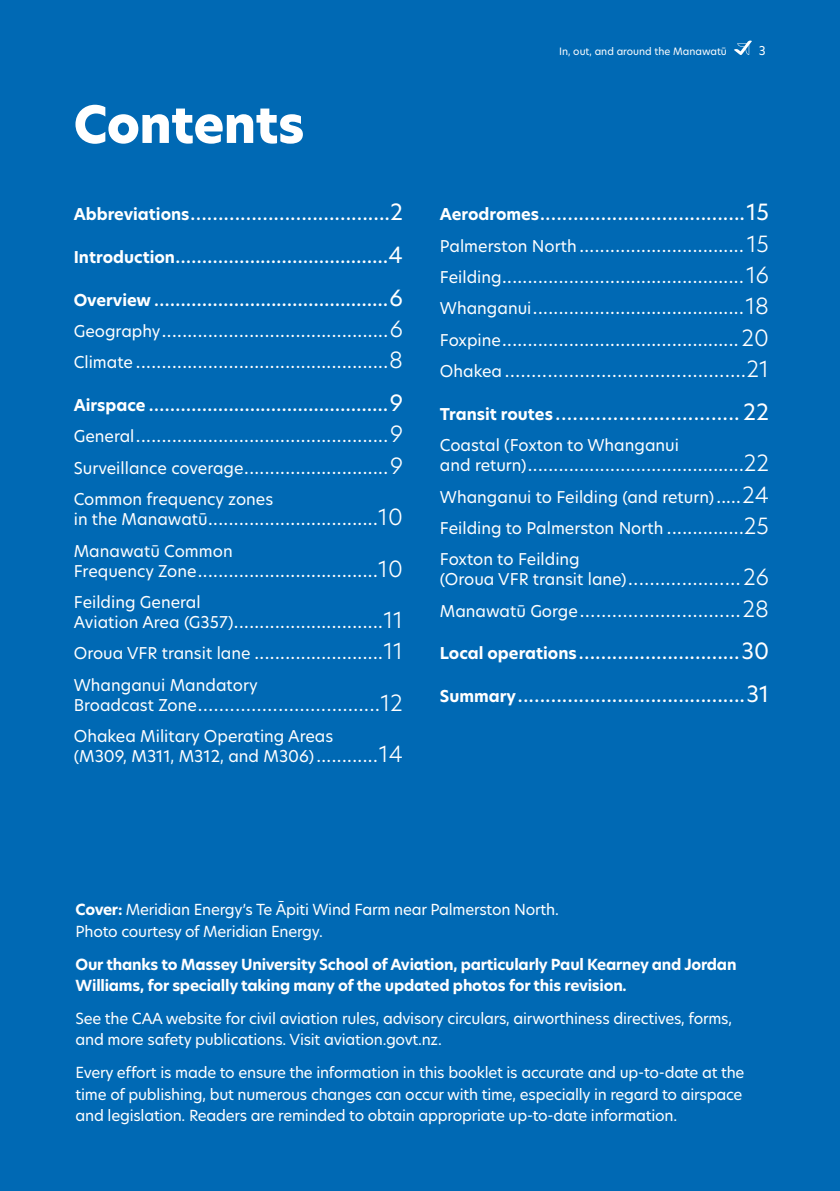
<style>
.page{position:relative;width:840px;height:1191px;background:#fff}
.page>*{position:absolute;margin:0;border:0;box-sizing:border-box;transform-origin:0 0}
.H1_White_-_Contents_page{font:800 50px "New Hero";letter-spacing:-.01em;color:#fff}
.t1{font:300 22px "New Hero";color:#fff}
.t2{font:22px "New Hero";color:#fff}
.t3{font:16px/20px "New Hero";color:#fff}
.www_style{font:15px/21.6px "New Hero";letter-spacing:-.015em;color:#fff}
.www_style-2{font:700 15px/21.6px "New Hero";letter-spacing:-.015em;color:#fff}
.t4{font:12px "New Hero";color:#fff}
.t5{font:10px "New Hero";color:#fff}
.s1{font-weight:700;font-size:16px}
.s2{font-weight:400;font-size:16px}
.s3{font-weight:300;font-size:22px}
.s4{font-weight:700}
</style>
<div class="page">
<div style="left:0;top:0;width:839px;height:1191px;background:#0069b4"></div>
<svg style="left:734px;top:40px;width:17px;height:15px"></svg>
<p class="H1_White_-_Contents_page" style="left:74px;top:90px;width:232px">Contents</p>
<p class="t2" style="left:74px;top:197px;width:330px"><span class="s1">Abbreviations</span>....................................2</p>
<p class="t2" style="left:74px;top:240px;width:330px"><span class="s1">Introduction</span>........................................4</p>
<p class="t2" style="left:74px;top:283px;width:330px"><span class="s1">Overview</span> ............................................6</p>
<p class="t1" style="left:74px;top:314px;width:330px"><span class="s2">Geography</span>............................................6</p>
<p class="t1" style="left:74px;top:345px;width:330px"><span class="s2">Climate</span> .................................................8</p>
<p class="t2" style="left:74px;top:388px;width:330px"><span class="s1">Airspace</span> .............................................9</p>
<p class="t1" style="left:74px;top:419px;width:330px"><span class="s2">General</span>.................................................9</p>
<p class="t1" style="left:74px;top:451px;width:330px"><span class="s2">Surveillance coverage</span>............................9</p>
<p class="t3" style="left:74px;top:489px;width:201px">Common frequency zones</p>
<p class="t1" style="left:74px;top:502px;width:330px"><span class="s2">in the Manawatū</span>.................................10</p>
<p class="t3" style="left:74px;top:540px;width:160px">Manawatū Common</p>
<p class="t1" style="left:74px;top:553px;width:330px"><span class="s2">Frequency Zone</span>...................................10</p>
<p class="t3" style="left:74px;top:592px;width:128px">Feilding General</p>
<p class="t1" style="left:74px;top:605px;width:330px"><span class="s2">Aviation Area (G357)</span>.............................11</p>
<p class="t1" style="left:74px;top:636px;width:330px"><span class="s2">Oroua VFR transit lane</span> .........................11</p>
<p class="t3" style="left:74px;top:674px;width:185px">Whanganui Mandatory</p>
<p class="t1" style="left:74px;top:687px;width:330px"><span class="s2">Broadcast Zone</span>..................................12</p>
<p class="t3" style="left:74px;top:726px;width:330px">Ohakea Military Operating Areas<br>(M309, M311, M312, and M306)<span class="s3">............14</span></p>
<p class="t5" style="left:558px;top:44px;width:169px">In, out, and around the Manawatū</p>
<p class="t4" style="left:758px;top:42px;width:8px">3</p>
<p class="t2" style="left:439px;top:197px;width:330px"><span class="s1">Aerodromes</span>.....................................15</p>
<p class="t1" style="left:439px;top:229px;width:330px"><span class="s2">Palmerston North</span>................................ 15</p>
<p class="t1" style="left:439px;top:260px;width:330px"><span class="s2">Feilding</span>...............................................16</p>
<p class="t1" style="left:439px;top:291px;width:330px"><span class="s2">Whanganui</span>.........................................18</p>
<p class="t1" style="left:439px;top:323px;width:330px"><span class="s2">Foxpine</span>..............................................20</p>
<p class="t1" style="left:439px;top:354px;width:330px"><span class="s2">Ohakea</span>.............................................21</p>
<p class="t2" style="left:439px;top:397px;width:330px"><span class="s1">Transit routes</span> ................................ 22</p>
<p class="t3" style="left:439px;top:435px;width:240px">Coastal (Foxton to Whanganui</p>
<p class="t1" style="left:439px;top:448px;width:330px"><span class="s2">and return)</span>..........................................22</p>
<p class="t3" style="left:439px;top:486px;width:330px">Whanganui to Feilding (and return)<span class="s3">.....24</span></p>
<p class="t3" style="left:439px;top:518px;width:330px">Feilding to Palmerston North <span class="s3">...............25</span></p>
<p class="t3" style="left:439px;top:549px;width:141px">Foxton to Feilding</p>
<p class="t1" style="left:439px;top:562px;width:330px"><span class="s2">(Oroua VFR transit lane)</span>.....................26</p>
<p class="t1" style="left:439px;top:593px;width:330px"><span class="s2">Manawatū Gorge</span>..............................28</p>
<p class="t2" style="left:439px;top:636px;width:330px"><span class="s1">Local operations</span>.............................30</p>
<p class="t2" style="left:439px;top:679px;width:330px"><span class="s1">Summary</span>.........................................31</p>
<p class="www_style" style="left:76px;top:898px;width:484px"><span class="s4">Cover:</span> Meridian Energy’s Te Āpiti Wind Farm near Palmerston North.<br>Photo courtesy of Meridian Energy.</p>
<p class="www_style-2" style="left:76px;top:953px;width:662px">Our thanks to Massey University School of Aviation, particularly Paul Kearney and Jordan<br>Williams, for specially taking many of the updated photos for this revision.</p>
<p class="www_style" style="left:76px;top:1007px;width:657px">See the CAA website for civil aviation rules, advisory circulars, airworthiness directives, forms, and more safety publications. Visit aviation.govt.nz.</p>
<p class="www_style" style="left:76px;top:1061px;width:670px">Every effort is made to ensure the information in this booklet is accurate and up-to-date at the time of publishing, but numerous changes can occur with time, especially in regard to airspace and legislation. Readers are reminded to obtain appropriate up-to-date information.</p>
</div>
